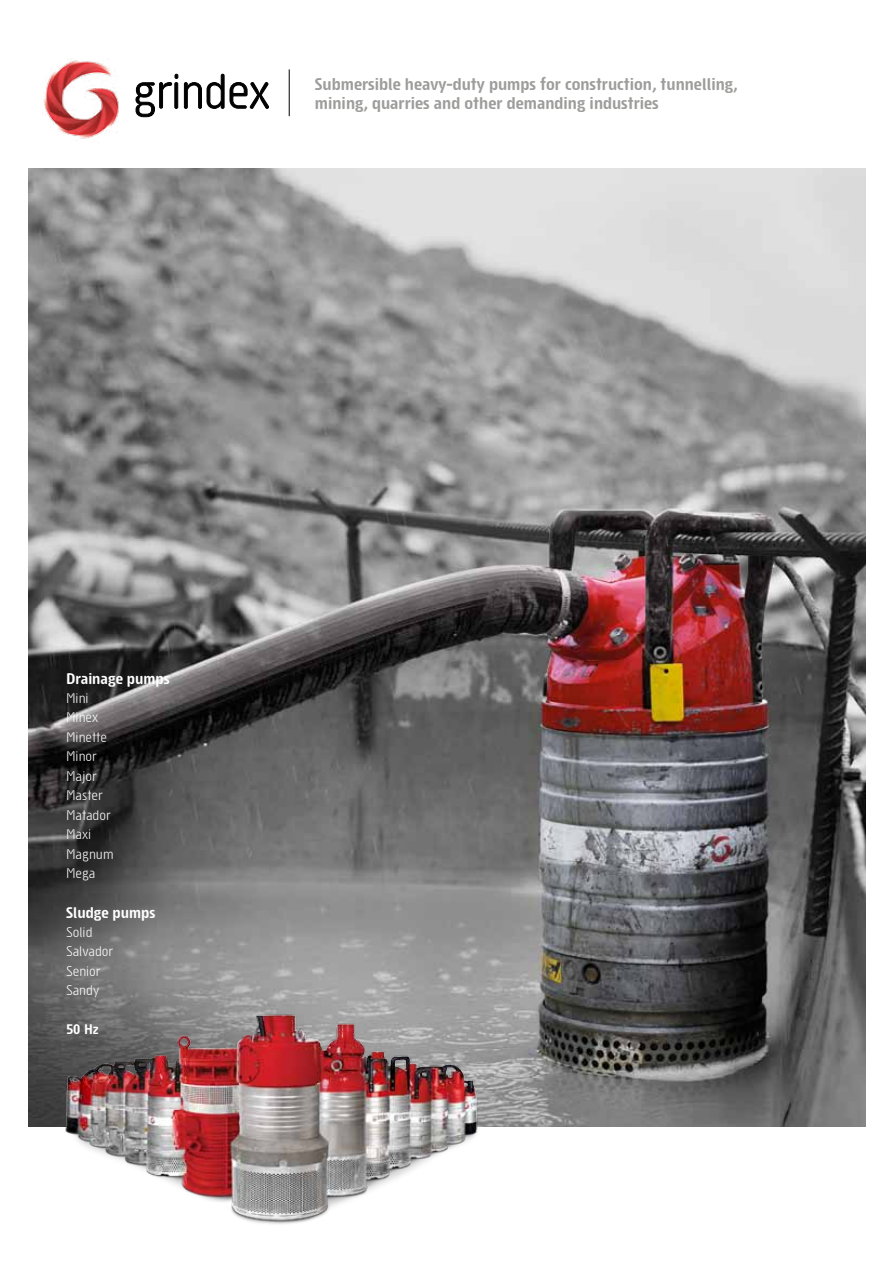
<style>
.page{position:relative;width:893px;height:1263px;background:#fff}
.page>*{position:absolute;margin:0;border:0;box-sizing:border-box;transform-origin:0 0}
.t1{font:700 16.5px/19.8px "Sys TT";color:#9d9d9c}
.t2{font:700 15px "Sys TT";color:#fff}
.t3{font:13.5px/19.5px "Sys TT";color:#fff}
.t4{font:700 13.5px "Sys TT";color:#fff}
</style>
<div class="page">
<img style="left:29px;top:169px;width:836px;height:958px">
<hr style="left:289px;top:69px;width:1px;height:47px;background:#000">
<svg style="left:135px;top:74px;width:43px;height:43px"></svg>
<div style="left:174px;top:82px;width:4px;height:27px;border:1px solid #000"></div>
<svg style="left:184px;top:74px;width:85px;height:35px"></svg>
<img style="left:43px;top:59px;width:76px;height:80px">
<img style="left:58px;top:1008px;width:427px;height:216px">
<p class="t1" style="left:315px;top:73px;width:424px">Submersible heavy-duty pumps for construction, tunnelling, mining, quarries and other demanding industries</p>
<p class="t2" style="left:66px;top:669px;width:105px">Drainage pumps</p>
<p class="t3" style="left:66px;top:687px;width:49px">Mini<br>Minex<br>Minette<br>Minor<br>Major<br>Master<br>Matador<br>Maxi<br>Magnum<br>Mega</p>
<p class="t2" style="left:66px;top:903px;width:91px">Sludge pumps</p>
<p class="t3" style="left:66px;top:921px;width:49px">Solid<br>Salvador<br>Senior<br>Sandy</p>
<p class="t4" style="left:66px;top:1020px;width:34px">50 Hz</p>
</div>
